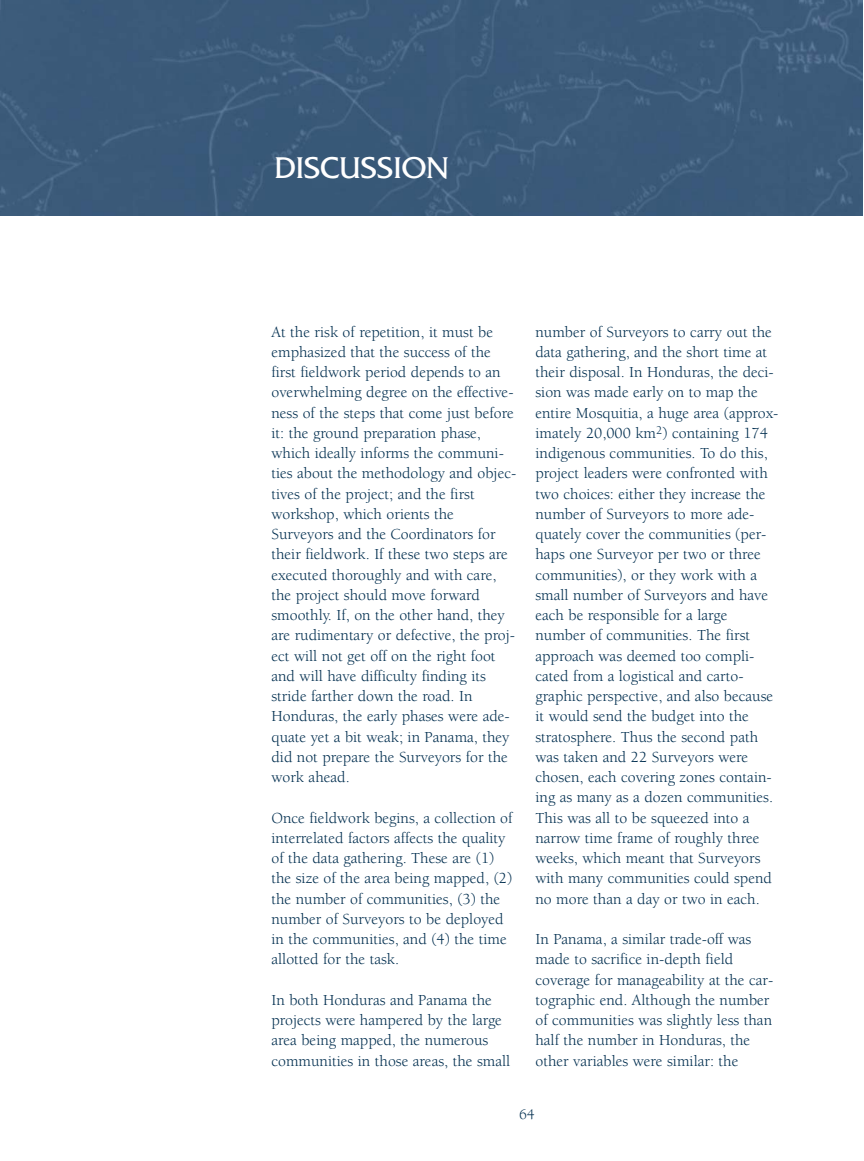
<style>
.page{position:relative;width:864px;height:1161px;background:#fff}
.page>*{position:absolute;margin:0;border:0;box-sizing:border-box;transform-origin:0 0}
.t1{font:31.5px "Friz Quadrata";color:#fff}
.t2{font:15.75px/20.2px "Berkeley";color:#002e4f}
.t3{font:15px "Berkeley";color:#002e4f}
</style>
<div class="page">
<div style="left:0;top:0;width:862px;height:216px;background:#3a5978"></div>
<h1 class="t1" style="left:274px;top:157px;width:176px">DISCUSSION</h1>
<p class="t2" style="left:272px;top:323px;width:246px">At the risk of repetition, it must be emphasized that the success of the first fieldwork period depends to an overwhelming degree on the effective&shy;ness of the steps that come just before it: the ground preparation phase, which ideally informs the communi&shy;ties about the methodology and objec&shy;tives of the project; and the first workshop, which orients the Surveyors and the Coordinators for their fieldwork. If these two steps are executed thoroughly and with care, the project should move forward smoothly. If, on the other hand, they are rudimentary or defective, the proj&shy;ect will not get off on the right foot and will have difficulty finding its stride farther down the road. In Honduras, the early phases were ade&shy;quate yet a bit weak; in Panama, they did not prepare the Surveyors for the work ahead.</p>
<p class="t2" style="left:272px;top:809px;width:243px">Once fieldwork begins, a collection of interrelated factors affects the quality of the data gathering. These are (1) the size of the area being mapped, (2) the number of communities, (3) the number of Surveyors to be deployed in the communities, and (4) the time allotted for the task.</p>
<p class="t2" style="left:272px;top:991px;width:240px">In both Honduras and Panama the projects were hampered by the large area being mapped, the numerous communities in those areas, the small</p>
<p class="t2" style="left:535px;top:323px;width:245px">number of Surveyors to carry out the data gathering, and the short time at their disposal. In Honduras, the deci&shy;sion was made early on to map the entire Mosquitia, a huge area (approx&shy;imately 20,000 km<sup>2</sup>) containing 174 indigenous communities. To do this, project leaders were confronted with two choices: either they increase the number of Surveyors to more ade&shy;quately cover the communities (per&shy;haps one Surveyor per two or three communities), or they work with a small number of Surveyors and have each be responsible for a large number of communities. The first approach was deemed too compli&shy;cated from a logistical and carto&shy;graphic perspective, and also because it would send the budget into the stratosphere. Thus the second path was taken and 22 Surveyors were chosen, each covering zones contain&shy;ing as many as a dozen communities.<br>This was all to be squeezed into a narrow time frame of roughly three weeks, which meant that Surveyors with many communities could spend no more than a day or two in each.</p>
<p class="t2" style="left:536px;top:930px;width:239px">In Panama, a similar trade-off was made to sacrifice in-depth field coverage for manageability at the car&shy;tographic end. Although the number of communities was slightly less than half the number in Honduras, the other variables were similar: the</p>
<p class="t3" style="left:519px;top:1108px;width:17px">64</p>
</div>
